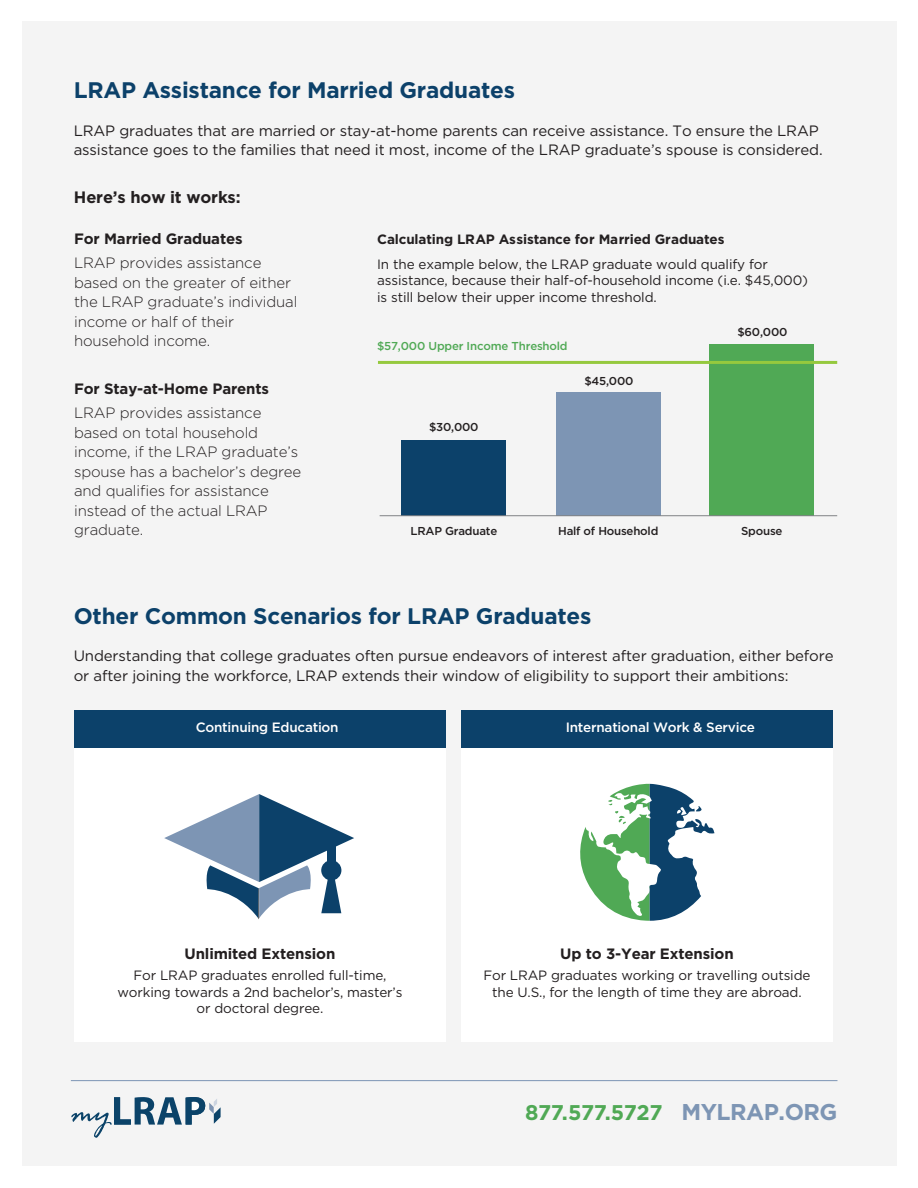
<style>
.page{position:relative;width:918px;height:1188px;background:#fff}
.page>*{position:absolute;margin:0;border:0;box-sizing:border-box;transform-origin:0 0}
.t1{font:700 22.5px "Gotham";letter-spacing:-.01em;color:#0c416a}
.t2{font:700 21.3px "Gotham";color:#50a955}
.t3{font:700 16.5px "Gotham";letter-spacing:-.01em;color:#231f20}
.t4{font:15px/19.5px "Gotham";letter-spacing:-.01em;color:#231f20}
.t5{font:300 15px/19.5px "Gotham";letter-spacing:-.01em;color:#231f20}
.t6{font:700 15px/24px "Gotham";letter-spacing:-.01em;color:#231f20}
.t7{font:13.5px/16.5px "Gotham";letter-spacing:-.01em;color:#231f20}
.t8{font:500 13.5px "Gotham";letter-spacing:-.02em;color:#fff}
.t9{font:500 11.55px "Gotham";letter-spacing:-.02em;color:#231f20}
.t10{font:500 11.55px "Gotham";letter-spacing:-.02em;color:#50a955}
.s1{font-weight:700}
.s2{font-weight:300}
.s3{font-size:22.8px;color:#7d95b4}
</style>
<div class="page">
<div style="left:22px;top:22px;width:874px;height:1144px;background:#f4f4f4"></div>
<div style="left:402px;top:440px;width:104px;height:76px;background:#0c416a"></div>
<div style="left:556px;top:392px;width:104px;height:124px;background:#7d95b4"></div>
<div style="left:710px;top:344px;width:104px;height:172px;background:#50a955"></div>
<hr style="left:378px;top:361px;width:459px;height:3px;background:#95c93e">
<hr style="left:380px;top:515px;width:457px;height:1px;background:#808285">
<div style="left:74px;top:742px;width:372px;height:299px;background:#fff"></div>
<div style="left:461px;top:742px;width:372px;height:299px;background:#fff"></div>
<div style="left:74px;top:710px;width:372px;height:37px;background:#0c416a"></div>
<div style="left:461px;top:710px;width:372px;height:37px;background:#0c416a"></div>
<svg style="left:164px;top:794px;width:190px;height:125px"></svg>
<svg style="left:580px;top:784px;width:135px;height:137px"></svg>
<hr style="left:71px;top:1080px;width:766px;height:1px;background:#7d95b4">
<svg style="left:71px;top:1097px;width:150px;height:41px"></svg>
<p class="t1" style="left:74px;top:75px;width:443px">LRAP Assistance for Married Graduates</p>
<p class="t4" style="left:74px;top:120px;width:750px">LRAP graduates that are married or stay-at-home parents can receive assistance. To ensure the LRAP assistance goes to the families that need it most, income of the LRAP graduate’s spouse is considered.</p>
<p class="t3" style="left:74px;top:186px;width:168px">Here’s how it works:</p>
<p class="t5" style="left:74px;top:226px;width:189px;line-height:24px"><span class="s1">For Married Graduates<br></span>LRAP provides assistance</p>
<p class="t5" style="left:74px;top:272px;width:225px">based on the greater of either the LRAP graduate’s individual income or half of their household income.</p>
<p class="t6" style="left:74px;top:377px;width:196px">For Stay-at-Home Parents<br><span class="s2">LRAP provides assistance</span></p>
<p class="t5" style="left:74px;top:422px;width:229px">based on total household income, if the LRAP graduate’s spouse has a bachelor’s degree and qualifies for assistance instead of the actual LRAP graduate.</p>
<p class="t7" style="left:377px;top:227px;width:392px;line-height:24.3px"><span class="s1">Calculating LRAP Assistance for Married Graduates<br></span>In the example below, the LRAP graduate would qualify for</p>
<p class="t7" style="left:377px;top:272px;width:432px">assistance, because their half-of-household income (i.e. $45,000) is still below their upper income threshold.</p>
<p class="t10" style="left:377px;top:339px;width:192px">$57,000 Upper Income Threshold</p>
<p class="t9" style="left:737px;top:324px;width:52px">$60,000</p>
<p class="t9" style="left:429px;top:420px;width:51px">$30,000</p>
<p class="t9" style="left:584px;top:373px;width:51px">$45,000</p>
<p class="t9" style="left:411px;top:524px;width:88px">LRAP Graduate</p>
<p class="t9" style="left:558px;top:524px;width:102px">Half of Household</p>
<p class="t9" style="left:741px;top:524px;width:43px">Spouse</p>
<p class="t1" style="left:74px;top:601px;width:519px">Other Common Scenarios for LRAP Graduates</p>
<p class="t4" style="left:74px;top:646px;width:761px">Understanding that college graduates often pursue endeavors of interest after graduation, either before or after joining the workforce, LRAP extends their window of eligibility to support their ambitions:</p>
<p class="t8" style="left:196px;top:718px;width:144px">Continuing Education</p>
<p class="t8" style="left:566px;top:718px;width:191px">International Work &amp; Service</p>
<p class="t6" style="left:185px;top:942px;width:152px">Unlimited Extension</p>
<p class="t7" style="left:117px;top:967px;width:287px;text-align:center">For LRAP graduates enrolled full-time, working towards a 2nd bachelor’s, master’s or doctoral degree.</p>
<p class="t6" style="left:560px;top:942px;width:175px">Up to 3-Year Extension</p>
<p class="t7" style="left:483px;top:967px;width:329px;text-align:center">For LRAP graduates working or travelling outside the U.S., for the length of time they are abroad.</p>
<p class="t2" style="left:525px;top:1099px;width:314px">877.577.5727 <span class="s3">MYLRAP.ORG</span></p>
</div>
